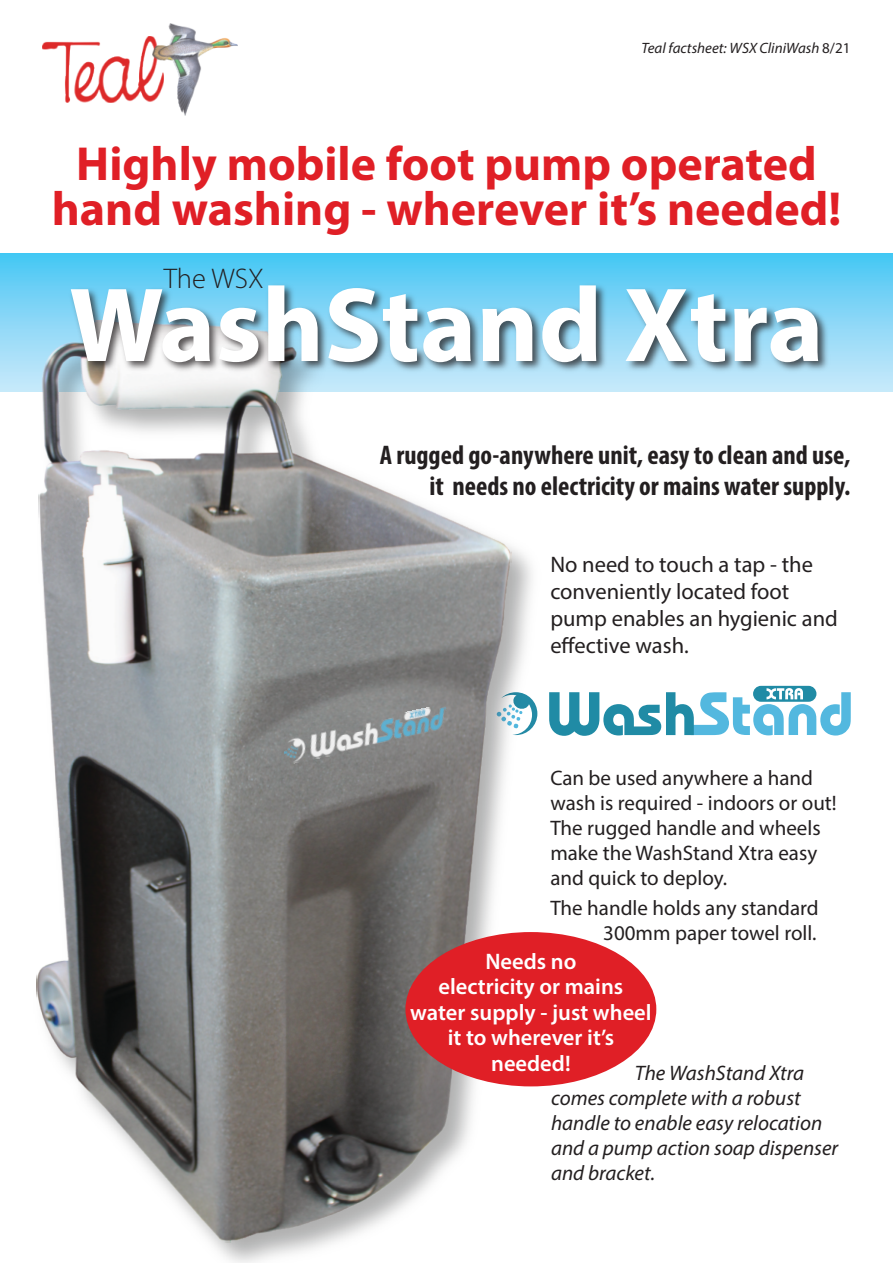
<style>
.page{position:relative;width:893px;height:1263px;background:#fff}
.page>*{position:absolute;margin:0;border:0;box-sizing:border-box;transform-origin:0 0}
.t1{font:700 106.5px "Myriad Pro";color:#fff}
.t2{font:700 48px/45.5px "Myriad Pro";color:#e01f26;text-align:center}
.t3{font:300 28.5px "Myriad Pro";color:#231f20}
.t4{font:700 condensed 27px/30.9px "Myriad Pro";color:#231f20;text-align:right}
.t5{font:22.5px/27px "Myriad Pro";color:#231f20}
.t6{font:600 22.5px/25.3px "Myriad Pro";color:#fff;text-align:center}
.t7{font:21px/25.2px "Myriad Pro";color:#231f20}
.t8{font:italic 21px/25.2px "Myriad Pro";color:#231f20}
.t9{font:italic 15px "Myriad Pro";color:#231f20}
.s1{font-style:normal}
</style>
<div class="page">
<div style="left:0;top:254px;width:893px;height:137px;background:linear-gradient(to bottom,#49c7f4,#cce9fa)"></div>
<img style="left:42px;top:37px;width:111px;height:65px">
<img style="left:153px;top:23px;width:84px;height:93px">
<div style="left:753px;top:686px;width:63px;height:16px;background:#208ba5;border-radius:8px"></div>
<svg style="left:549px;top:688px;width:302px;height:48px"></svg>
<img style="left:34px;top:318px;width:508px;height:945px">
<img style="left:34px;top:320px;width:478px;height:923px">
<img style="left:282px;top:704px;width:168px;height:60px">
<img style="left:68px;top:282px;width:762px;height:92px">
<div style="left:405px;top:932px;width:251px;height:154px;background:#e01f26;border-radius:50%"></div>
<p class="t9" style="left:641px;top:42px;width:210px">Teal factsheet: WSX CliniWash <span class="s1">8/21</span></p>
<h2 class="t2" style="left:52px;top:145px;width:791px">Highly mobile foot pump operated hand washing - wherever it’s needed!</h2>
<h3 class="t3" style="left:164px;top:267px;width:101px">The WSX</h3>
<h1 class="t1" style="left:69px;top:281px;width:756px">WashStand Xtra</h1>
<p class="t4" style="left:380px;top:442px;width:472px">A rugged go-anywhere unit, easy to clean and use, it needs no electricity or mains water supply.</p>
<p class="t5" style="left:550px;top:553px;width:289px">No need to touch a tap - the conveniently located foot pump enables an hygienic and effective wash.</p>
<p class="t7" style="left:550px;top:767px;width:288px">Can be used anywhere a hand wash is required - indoors or out!<br>The rugged handle and wheels make the WashStand Xtra easy and quick to deploy.</p>
<p class="t7" style="left:550px;top:897px;width:270px;text-align:right">The handle holds any standard<br>300mm paper towel roll.</p>
<p class="t6" style="left:410px;top:951px;width:243px">Needs no<br>electricity or mains water supply - just wheel it to wherever it’s needed!</p>
<p class="t8" style="left:551px;top:1062px;width:289px;text-indent:84px">The WashStand Xtra comes complete with a robust handle to enable easy relocation and a pump action soap dispenser and bracket.</p>
</div>
